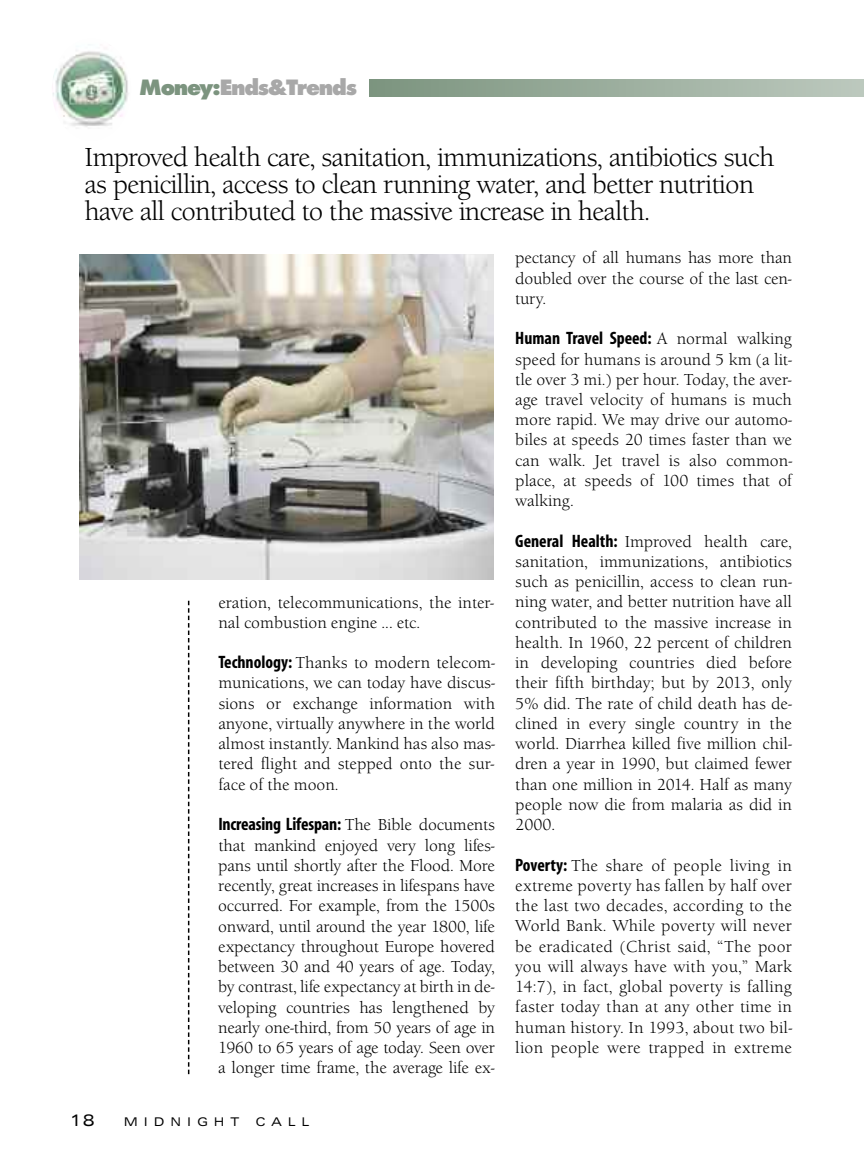
<style>
.page{position:relative;width:864px;height:1161px;background:#fff}
.page>*{position:absolute;margin:0;border:0;box-sizing:border-box;transform-origin:0 0}
.t1{font:27px/27px "Berkeley Old Style Itc T";letter-spacing:-.035em;color:#000}
.t2{font:800 23.1px "Futura T";letter-spacing:-.055em;color:#a8a8a8}
.t3{font:700 condensed 18px "Myriad";letter-spacing:-.01em;color:#000}
.t4{font:16.5px/20.2px "Berkeley Old Style Itc T";color:#000;text-align:justify}
.t5{font:expanded 16.5px "Zurich BT";color:#000}
.t6{font:expanded 12px "Zurich BT";letter-spacing:.505em;color:#000}
.s1{color:#7c947f}
.s2{font-family:"Myriad";font-weight:700;font-stretch:condensed;font-size:18px}
.s3{font-family:"Berkeley Old Style Itc T";font-weight:400;font-stretch:normal;font-size:16.5px}
</style>
<div class="page">
<div style="left:370px;top:80px;width:494px;height:16px;background:linear-gradient(to right,#7c947f,#bcc9be)"></div>
<img style="left:52px;top:39px;width:79px;height:102px;border-radius:50%">
<svg style="left:188px;top:601px;width:1px;height:473px"></svg>
<img style="left:80px;top:254px;width:414px;height:325px">
<h2 class="t2" style="left:139px;top:73px;width:219px"><span class="s1">Money:</span>Ends&amp;Trends</h2>
<h1 class="t1" style="left:84px;top:144px;width:692px">Improved health care, sanitation, immunizations, antibiotics such as penicillin, access to clean running water, and better nutrition have all contributed to the massive increase in health.</h1>
<p class="t4" style="left:218px;top:592px;width:277px">eration, telecommunications, the inter&shy;nal combustion engine ... etc.</p>
<p class="t4" style="left:218px;top:652px;width:278px"><span class="s2">Technology:</span> Thanks to modern telecom&shy;munications, we can today have discus&shy;sions or exchange information with anyone, virtually anywhere in the world almost instantly. Mankind has also mas&shy;tered flight and stepped onto the sur&shy;face of the moon.</p>
<p class="t3" style="left:218px;top:818px;width:278px">Increasing Lifespan: <span class="s3">The Bible documents</span></p>
<p class="t4" style="left:218px;top:835px;width:278px">that mankind enjoyed very long lifes&shy;pans until shortly after the Flood. More recently, great increases in lifespans have occurred. For example, from the 1500s onward, until around the year 1800, life expectancy throughout Europe hovered between 30 and 40 years of age. Today, by contrast, life expectancy at birth in de&shy;veloping countries has lengthened by nearly one-third, from 50 years of age in 1960 to 65 years of age today. Seen over a longer time frame, the average life ex-</p>
<p class="t5" style="left:70px;top:1114px;width:27px">18</p>
<p class="t6" style="left:124px;top:1117px;width:117px">MIDNIGHT</p>
<p class="t6" style="left:256px;top:1117px;width:55px">CALL</p>
<p class="t4" style="left:515px;top:247px;width:278px">pectancy of all humans has more than doubled over the course of the last cen&shy;tury.</p>
<p class="t3" style="left:515px;top:332px;width:278px">Human Travel Speed: <span class="s3">A normal walking</span></p>
<p class="t4" style="left:515px;top:349px;width:279px">speed for humans is around 5 km (a lit&shy;tle over 3 mi.) per hour. Today, the aver&shy;age travel velocity of humans is much more rapid. We may drive our automo&shy;biles at speeds 20 times faster than we can walk. Jet travel is also common&shy;place, at speeds of 100 times that of walking.</p>
<p class="t4" style="left:515px;top:531px;width:278px"><span class="s2">General Health:</span> Improved health care, sanitation, immunizations, antibiotics such as penicillin, access to clean run&shy;ning water, and better nutrition have all contributed to the massive increase in health. In 1960, 22 percent of children in developing countries died before their fifth birthday; but by 2013, only 5% did. The rate of child death has de&shy;clined in every single country in the world. Diarrhea killed five million chil&shy;dren a year in 1990, but claimed fewer than one million in 2014. Half as many people now die from malaria as did in 2000.</p>
<p class="t4" style="left:515px;top:855px;width:279px"><span class="s2">Poverty:</span> The share of people living in extreme poverty has fallen by half over the last two decades, according to the World Bank. While poverty will never be eradicated (Christ said, “The poor you will always have with you,” Mark 14:7), in fact, global poverty is falling faster today than at any other time in human history. In 1993, about two bil&shy;lion people were trapped in extreme</p>
</div>
